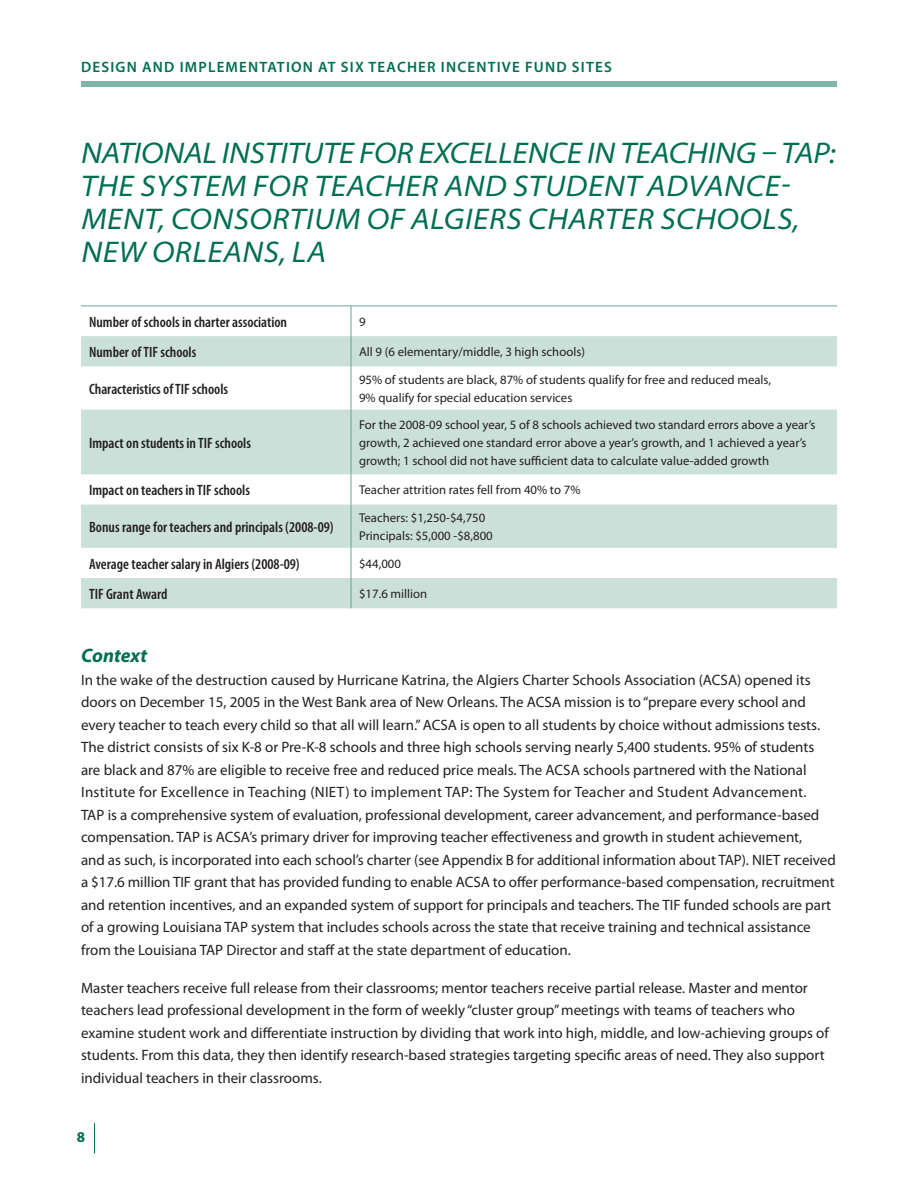
<style>
.page{position:relative;width:918px;height:1188px;background:#fff}
.page>*{position:absolute;margin:0;border:0;box-sizing:border-box;transform-origin:0 0}
.t1{font:italic semi-expanded 30px/33px "Myriad Pro";letter-spacing:.02em;color:#006e51}
.t2{font:italic 700 19.5px "Myriad Pro";color:#006e51}
.t3{font:15px/22.5px "Myriad Pro";color:#231f20}
.t4{font:600 condensed 15px "Myriad Pro";color:#231f20}
.t5{font:600 15px "Myriad Pro";letter-spacing:.08em;color:#006e51}
.t6{font:700 15px "Myriad Pro";color:#006e51}
.t7{font:12.75px/18px "Myriad Pro";color:#231f20}
</style>
<div class="page">
<div style="left:81px;top:81px;width:756px;height:6px;background:#81b5a8"></div>
<hr style="left:94px;top:1123px;width:1px;height:31px;background:#006e51">
<svg style="left:81px;top:336px;width:756px;height:272px;fill:#cbe0d9"></svg>
<hr style="left:81px;top:306px;width:270px;height:1px;background:#64a796">
<hr style="left:351px;top:306px;width:486px;height:1px;background:#64a796">
<hr style="left:351px;top:306px;width:1px;height:30px;background:#64a796">
<hr style="left:351px;top:336px;width:1px;height:30px;background:#64a796">
<hr style="left:351px;top:366px;width:1px;height:44px;background:#64a796">
<hr style="left:351px;top:410px;width:1px;height:64px;background:#64a796">
<hr style="left:351px;top:474px;width:1px;height:31px;background:#64a796">
<hr style="left:351px;top:505px;width:1px;height:43px;background:#64a796">
<hr style="left:351px;top:548px;width:1px;height:30px;background:#64a796">
<hr style="left:351px;top:578px;width:1px;height:30px;background:#64a796">
<p class="t5" style="left:81px;top:58px;width:206px">DESIGN AND IMPLEMENTATION</p>
<p class="t5" style="left:318px;top:58px;width:228px">AT SIX TEACHER INCENTIVE FUND</p>
<p class="t5" style="left:572px;top:58px;width:41px">SITES</p>
<h1 class="t1" style="left:81px;top:136px;width:756px">NATIONAL INSTITUTE FOR EXCELLENCE IN TEACHING – TA P:<br>THE SYSTEM FOR TEACHER AND STUDENT ADVANCE-MENT, CONSORTIUM OF ALGIERS CHARTER SCHOOLS, NEW ORLEANS, LA</h1>
<p class="t4" style="left:89px;top:313px;width:200px">Number of schools in charter association</p>
<p class="t7" style="left:359px;top:313px;width:8px">9</p>
<p class="t4" style="left:89px;top:343px;width:109px">Number of TIF schools</p>
<p class="t7" style="left:359px;top:343px;width:227px">All 9 (6 elementary/middle, 3 high schools)</p>
<p class="t4" style="left:89px;top:379px;width:141px">Characteristics of TIF schools</p>
<p class="t7" style="left:359px;top:370px;width:414px">95% of students are black, 87% of students qualify for free and reduced meals,<br>9% qualify for special education services</p>
<p class="t4" style="left:89px;top:433px;width:163px">Impact on students in TIF schools</p>
<p class="t7" style="left:359px;top:415px;width:458px">For the 2008-09 school year, 5 of 8 schools achieved two standard errors above a year’s growth, 2 achieved one standard error above a year’s growth, and 1 achieved a year’s growth; 1 school did not have sufficient data to calculate value-added growth</p>
<p class="t4" style="left:89px;top:481px;width:162px">Impact on teachers in TIF schools</p>
<p class="t7" style="left:359px;top:481px;width:223px">Teacher attrition rates fell from 40% to 7%</p>
<p class="t4" style="left:89px;top:518px;width:246px">Bonus range for teachers and principals (2008-09)</p>
<p class="t7" style="left:359px;top:509px;width:135px">Teachers: $1,250-$4,750<br>Principals: $5,000 -$8,800</p>
<p class="t4" style="left:89px;top:554px;width:212px">Average teacher salary in Algiers (2008-09)</p>
<p class="t7" style="left:359px;top:554px;width:43px">$44,000</p>
<p class="t4" style="left:89px;top:585px;width:80px">TIF Grant Award</p>
<p class="t7" style="left:359px;top:584px;width:70px">$17.6 million</p>
<h2 class="t2" style="left:81px;top:643px;width:68px">Context</h2>
<p class="t3" style="left:81px;top:668px;width:756px">In the wake of the destruction caused by Hurricane Katrina, the Algiers Charter Schools Association (ACSA) opened its doors on December 15, 2005 in the West Bank area of New Orleans. The ACSA mission is to “prepare every school and every teacher to teach every child so that all will learn.” ACSA is open to all students by choice without admissions tests.<br>The district consists of six K-8 or Pre-K-8 schools and three high schools serving nearly 5,400 students. 95% of students are black and 87% are eligible to receive free and reduced price meals. The ACSA schools partnered with the National Institute for Excellence in Teaching (NIET) to implement TAP: The System for Teacher and Student Advancement.<br>TAP is a comprehensive system of evaluation, professional development, career advancement, and performance-based compensation. TAP is ACSA’s primary driver for improving teacher effectiveness and growth in student achievement,<br>and as such, is incorporated into each school’s charter (see Appendix B for additional information about TAP). NIET received a $17.6 million TIF grant that has provided funding to enable ACSA to offer performance-based compensation, recruitment and retention incentives, and an expanded system of support for principals and teachers. The TIF funded schools are part of a growing Louisiana TAP system that includes schools across the state that receive training and technical assistance from the Louisiana TAP Director and staff at the state department of education.</p>
<p class="t3" style="left:81px;top:976px;width:749px">Master teachers receive full release from their classrooms; mentor teachers receive partial release. Master and mentor teachers lead professional development in the form of weekly “cluster group” meetings with teams of teachers who examine student work and differentiate instruction by dividing that work into high, middle, and low-achieving groups of students. From this data, they then identify research-based strategies targeting specific areas of need. They also support individual teachers in their classrooms.</p>
<p class="t6" style="left:77px;top:1127px;width:10px">8</p>
</div>
